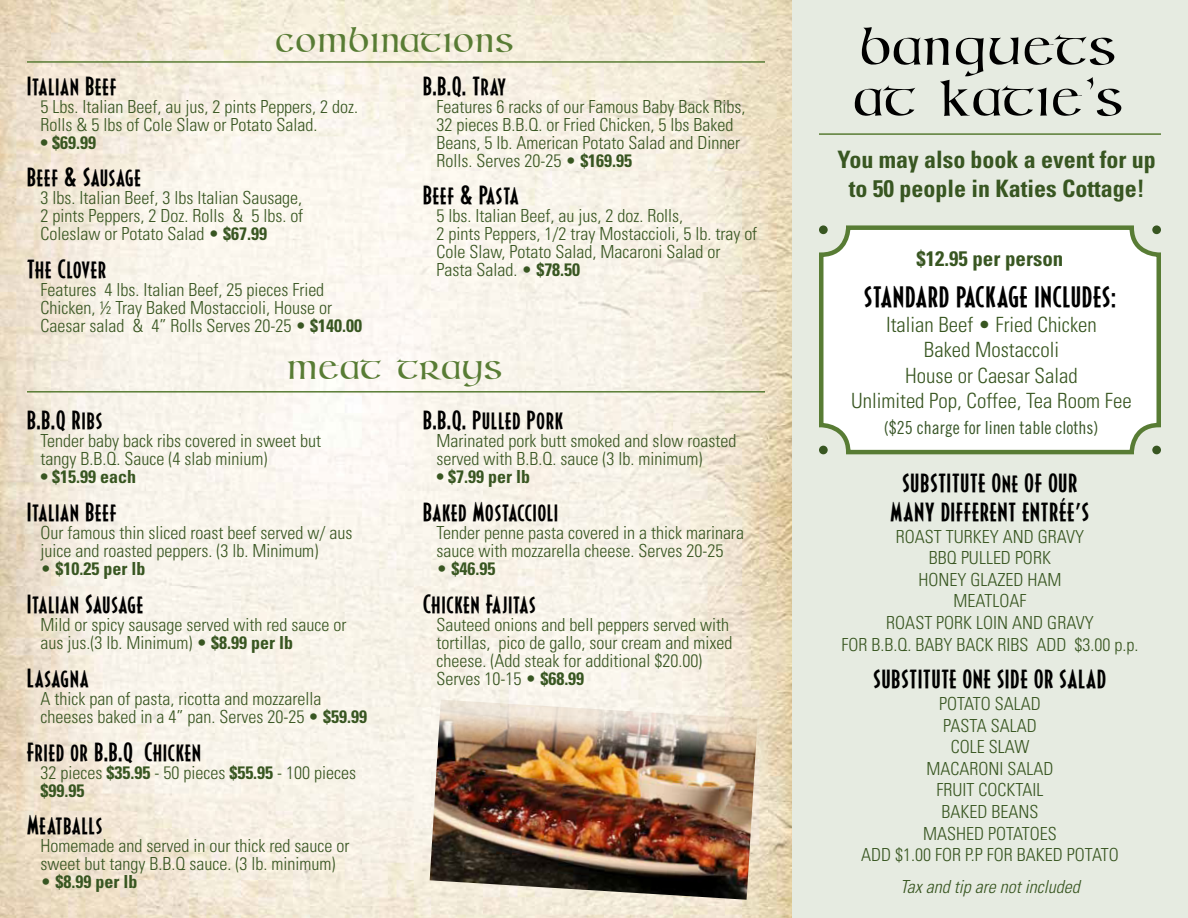
<style>
.page{position:relative;width:1188px;height:918px;background:#fff}
.page>*{position:absolute;margin:0;border:0;box-sizing:border-box;transform-origin:0 0}
.t1{font:54px/51px "Kells SD";color:#000}
.t2{font:36px "Kells SD";letter-spacing:.01em;color:#587c34}
.t3{font:27px "Decotura ICG";letter-spacing:.04em;color:#000}
.t4{font:24px/28.8px "Decotura ICG";letter-spacing:.04em;color:#000;text-align:center}
.t5{font:700 condensed 24px/28.8px "Univers";color:#385621;text-align:center}
.t6{font:300 condensed 21px/25.2px "Univers";color:#385621;text-align:center}
.t7{font:700 condensed 21px "Univers";color:#385621}
.t8{font:300 condensed 18px/18px "Univers";color:#385621}
.t9{font:700 condensed 18px "Univers";color:#385621}
.t10{font:18px "Trade Gothic LT Std Cn 18";color:#3a5729}
.t11{font:italic 300 condensed 18px "Univers";color:#385621}
.s1{font-weight:700}
.s2{font-weight:300}
</style>
<div class="page">
<img style="left:0;top:0;width:792px;height:918px">
<div style="left:793px;top:0;width:395px;height:918px;background:#e6ebe1"></div>
<div style="left:821px;top:228px;width:338px;height:224px;background:#fff;border-radius:27px"></div>
<div style="left:819px;top:225px;width:342px;height:229px;border:4px solid #587c34;border-radius:27px"></div>
<div style="left:819px;top:225px;width:9px;height:9px;background:#385621;border-radius:50%"></div>
<div style="left:1152px;top:225px;width:9px;height:9px;background:#385621;border-radius:50%"></div>
<div style="left:1152px;top:446px;width:9px;height:8px;background:#385621;border-radius:50%"></div>
<div style="left:819px;top:446px;width:9px;height:8px;background:#385621;border-radius:50%"></div>
<hr style="left:27px;top:61px;width:738px;height:2px;background:#587c34">
<hr style="left:819px;top:133px;width:342px;height:2px;background:#587c34">
<hr style="left:27px;top:391px;width:738px;height:2px;background:#587c34">
<img style="left:430px;top:700px;width:328px;height:200px">
<p class="t2" style="left:277px;top:22px;width:240px">Combinations</p>
<p class="t4" style="left:27px;top:71px;width:91px">Italian Beef</p>
<p class="t8" style="left:40px;top:97px;width:319px">5 Lbs. Italian Beef, au jus, 2 pints Peppers, 2 doz.<br>Rolls &amp; 5 lbs of Cole Slaw or Potato Salad.</p>
<p class="t9" style="left:40px;top:131px;width:57px">• $69.99</p>
<p class="t4" style="left:27px;top:163px;width:115px">Beef &amp; Sausage</p>
<p class="t8" style="left:40px;top:189px;width:264px;text-align:justify">3 lbs. Italian Beef, 3 lbs Italian Sausage, 2 pints Peppers, 2 Doz. Rolls &amp; 5 lbs. of Coleslaw or Potato Salad • <span class="s1">$67.99</span></p>
<p class="t4" style="left:27px;top:254px;width:81px">The Clover</p>
<p class="t8" style="left:40px;top:281px;width:323px">Features 4 lbs. Italian Beef, 25 pieces Fried<br>Chicken, ½ Tray Baked Mostaccioli, House or<br>Caesar salad &amp; 4” Rolls Serves 20-25 • <span class="s1">$140.00</span></p>
<p class="t4" style="left:423px;top:71px;width:85px">B.B.Q. Tray</p>
<p class="t8" style="left:436px;top:97px;width:310px">Features 6 racks of our Famous Baby Back Ribs, 32 pieces B.B.Q. or Fried Chicken, 5 lbs Baked Beans, 5 lb. American Potato Salad and Dinner Rolls. Serves 20-25 • <span class="s1">$169.95</span></p>
<p class="t4" style="left:423px;top:181px;width:97px">Beef &amp; Pasta</p>
<p class="t8" style="left:436px;top:207px;width:322px">5 lbs. Italian Beef, au jus, 2 doz. Rolls,<br>2 pints Peppers, 1/2 tray Mostaccioli, 5 lb. tray of Cole Slaw, Potato Salad, Macaroni Salad or Pasta Salad. • <span class="s1">$78.50</span></p>
<p class="t2" style="left:288px;top:349px;width:217px">meat trays</p>
<p class="t4" style="left:27px;top:406px;width:77px">B.B.Q Ribs</p>
<p class="t8" style="left:40px;top:432px;width:282px">Tender baby back ribs covered in sweet but tangy B.B.Q. Sauce (4 slab minium)</p>
<p class="t9" style="left:40px;top:466px;width:97px">• $15.99 each</p>
<p class="t4" style="left:27px;top:497px;width:91px">Italian Beef</p>
<p class="t8" style="left:40px;top:524px;width:313px">Our famous thin sliced roast beef served w/ aus juice and roasted peppers. (3 lb. Minimum)</p>
<p class="t9" style="left:40px;top:558px;width:106px"><span class="s2">•</span> $10.25 per lb</p>
<p class="t4" style="left:27px;top:589px;width:118px">Italian Sausage</p>
<p class="t8" style="left:40px;top:615px;width:307px">Mild or spicy sausage served with red sauce or aus jus.(3 lb. Minimum) • <span class="s1">$8.99 per lb</span></p>
<p class="t4" style="left:27px;top:663px;width:63px">Lasagna</p>
<p class="t8" style="left:40px;top:689px;width:328px">A thick pan of pasta, ricotta and mozzarella cheeses baked in a 4” pan. Serves 20-25 • <span class="s1">$59.99</span></p>
<p class="t4" style="left:27px;top:737px;width:175px">Fried or B.B.Q Chicken</p>
<p class="t8" style="left:40px;top:763px;width:317px">32 pieces <span class="s1">$35.95</span> - 50 pieces <span class="s1">$55.95</span> - 100 pieces <span class="s1">$99.95</span></p>
<p class="t4" style="left:27px;top:811px;width:77px">Meatballs</p>
<p class="t8" style="left:40px;top:837px;width:310px">Homemade and served in our thick red sauce or sweet but tangy B.B.Q sauce. (3 lb. minimum)</p>
<p class="t9" style="left:40px;top:871px;width:98px"><span class="s2">•</span> $8.99 per lb</p>
<p class="t4" style="left:423px;top:406px;width:142px">B.B.Q. Pulled Pork</p>
<p class="t8" style="left:436px;top:432px;width:301px">Marinated pork butt smoked and slow roasted served with B.B.Q. sauce (3 lb. minimum)</p>
<p class="t9" style="left:436px;top:466px;width:95px">• $7.99 per lb</p>
<p class="t4" style="left:423px;top:497px;width:136px">Baked Mostaccioli</p>
<p class="t8" style="left:436px;top:524px;width:309px">Tender penne pasta covered in a thick marinara sauce with mozzarella cheese. Serves 20-25</p>
<p class="t9" style="left:436px;top:558px;width:60px"><span class="s2">•</span> $46.95</p>
<p class="t4" style="left:423px;top:589px;width:114px">Chicken Fajitas</p>
<p class="t8" style="left:436px;top:615px;width:297px">Sauteed onions and bell peppers served with tortillas, pico de gallo, sour cream and mixed cheese. (Add steak for additional $20.00)<br>Serves 10-15 • <span class="s1">$68.99</span></p>
<p class="t1" style="left:855px;top:25px;width:272px">Banquets at katie’s</p>
<p class="t5" style="left:838px;top:145px;width:320px">You may also book a event for up to 50 people in Katies Cottage!</p>
<p class="t7" style="left:917px;top:245px;width:148px">$12.95 per person</p>
<p class="t3" style="left:864px;top:280px;width:253px">STANDARD PACKAGE INCLUDES:</p>
<p class="t6" style="left:851px;top:312px;width:282px">Italian Beef • Fried Chicken<br>Baked Mostaccoli<br>House or Caesar Salad<br>Unlimited Pop, Coffee, Tea Room Fee ($20 charge for table cloths)</p>
<p class="t10" style="left:884px;top:417px;width:216px">($25 charge for linen table cloths)</p>
<p class="t4" style="left:891px;top:468px;width:200px">SUBSTITUTE One OF OUR<br>MANY DIFFERENT ENTRÉE’S</p>
<p class="t8" style="left:842px;top:525px;width:298px;line-height:21.6px;text-align:center">ROAST TURKEY AND GRAVY<br>BBQ PULLED PORK<br>HONEY GLAZED HAM<br>MEATLOAF<br>ROAST PORK LOIN AND GRAVY<br>FOR B.B.Q. BABY BACK RIBS ADD $3.00 p.p.</p>
<p class="t4" style="left:874px;top:665px;width:234px">SUBSTITUTE ONE SIDE OR SALAD</p>
<p class="t8" style="left:861px;top:693px;width:259px;line-height:21.6px;text-align:center">POTATO SALAD<br>PASTA SALAD<br>COLE SLAW<br>MACARONI SALAD<br>FRUIT COCKTAIL<br>BAKED BEANS<br>MASHED POTATOES<br>ADD $1.00 FOR P.P FOR BAKED POTATO</p>
<p class="t11" style="left:900px;top:876px;width:181px">Tax and tip are not included</p>
</div>
